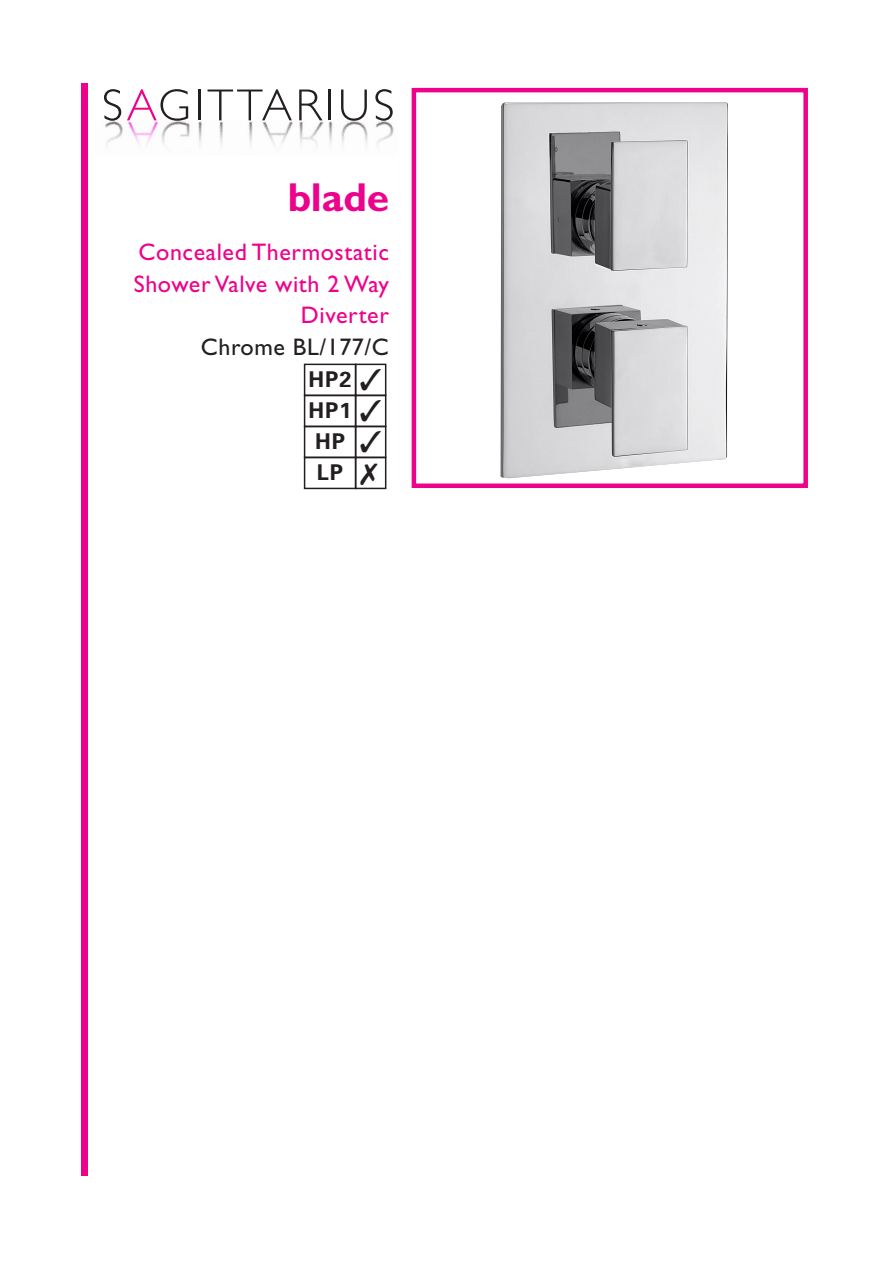
<style>
.page{position:relative;width:893px;height:1263px;background:#fff}
.page>*{position:absolute;margin:0;border:0;box-sizing:border-box;transform-origin:0 0}
.t1{font:700 40.5px "Gill Sans";color:#ed028c}
.t2{font:29.85px/31px "Zapf Dingbats ITC";color:#231f20;text-align:justify}
.t3{font:24px/31.5px "Gill Sans";letter-spacing:.025em;color:#ed028c;text-align:right}
.t4{font:24px "Gill Sans";letter-spacing:.025em;color:#231f20}
.t5{font:700 21.75px/31px "Univers";letter-spacing:.05em;color:#231f20;text-align:center}
</style>
<div class="page">
<div style="left:81px;top:83px;width:6px;height:1092px;background:#ed028c"></div>
<img style="left:105px;top:121px;width:289px;height:25px">
<svg style="left:104px;top:89px;width:17px;height:32px"></svg>
<svg style="left:127px;top:89px;width:61px;height:32px"></svg>
<hr style="left:198px;top:90px;width:2px;height:30px;background:#231f20">
<svg style="left:208px;top:89px;width:84px;height:31px"></svg>
<svg style="left:299px;top:90px;width:24px;height:30px"></svg>
<hr style="left:329px;top:90px;width:2px;height:30px;background:#231f20">
<svg style="left:341px;top:90px;width:26px;height:31px"></svg>
<svg style="left:375px;top:89px;width:18px;height:32px"></svg>
<img style="left:500px;top:102px;width:228px;height:376px">
<div style="left:412px;top:88px;width:396px;height:400px;border:4px solid #ed028c"></div>
<div style="left:304px;top:364px;width:52px;height:32px;border:2px solid #231f20"></div>
<div style="left:304px;top:395px;width:52px;height:32px;border:2px solid #231f20"></div>
<div style="left:304px;top:426px;width:52px;height:32px;border:2px solid #231f20"></div>
<div style="left:304px;top:457px;width:52px;height:32px;border:2px solid #231f20"></div>
<div style="left:355px;top:364px;width:31px;height:32px;border:2px solid #231f20"></div>
<div style="left:355px;top:395px;width:31px;height:32px;border:2px solid #231f20"></div>
<div style="left:355px;top:426px;width:31px;height:32px;border:2px solid #231f20"></div>
<div style="left:355px;top:457px;width:31px;height:32px;border:2px solid #231f20"></div>
<p class="t1" style="left:288px;top:173px;width:103px">blade</p>
<p class="t3" style="left:139px;top:237px;width:252px">Concealed Thermostatic</p>
<p class="t3" style="left:134px;top:268px;width:257px">Shower Valve with 2 Way<br>Diverter</p>
<p class="t4" style="left:201px;top:333px;width:189px">Chrome BL/177/C</p>
<p class="t5" style="left:308px;top:364px;width:45px">HP2<br>HP1<br>HP<br>LP</p>
<p class="t2" style="left:359px;top:364px;width:24px">✓ ✓ ✓ ✗</p>
</div>
